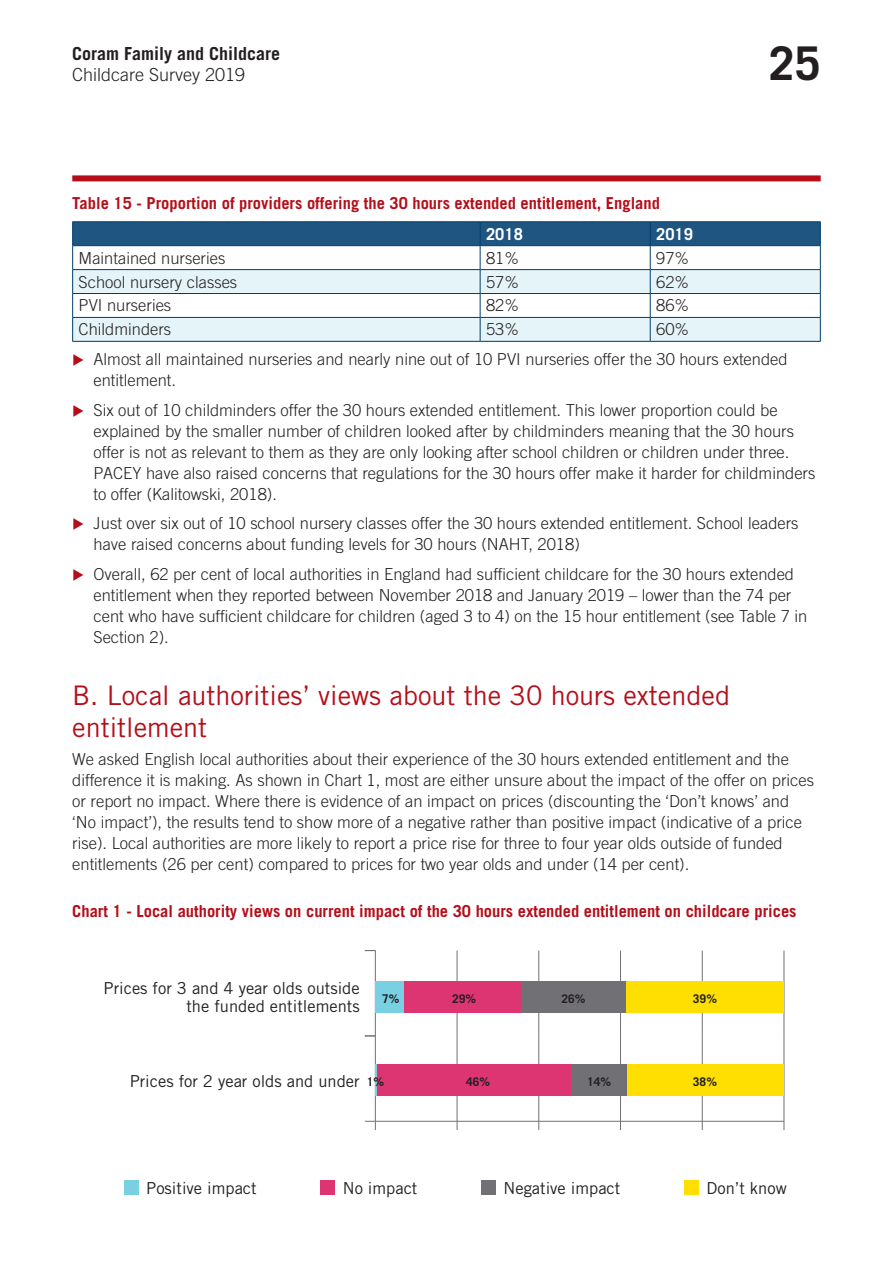
<style>
.page{position:relative;width:893px;height:1263px;background:#fff}
.page>*{position:absolute;margin:0;border:0;box-sizing:border-box;transform-origin:0 0}
.t1{font:700 46.5px "Trade Gothic LT Std";color:#231f20}
.Headings{font:27px/32.4px "Trade Gothic LT Std";color:#b50e1a}
.t2{font:700 18px "Trade Gothic LT Std";color:#231f20}
.t3{font:300 18px "Trade Gothic LT Std";color:#231f20}
.Body_copy{font:300 16.5px/21px "Trade Gothic LT Std";color:#231f20}
.Table_headings{font:700 16.5px "Trade Gothic LT Std";color:#b50e1a}
.t4{font:16.5px/18px "Trade Gothic LT Std";color:#231f20;text-align:right}
.Body_copy-2{font:700 16.5px "Trade Gothic LT Std";color:#fff}
.t5{font:700 12px "Trade Gothic LT Std";color:#231f20}
.s1{font-family:"Sharp Sans No 1";font-weight:400;font-size:13.5px;color:#b50e1a}
.s2{font-weight:700;font-size:12px}
</style>
<div class="page">
<div style="left:72px;top:175px;width:749px;height:6px;background:#b50e1a"></div>
<hr style="left:72px;top:221px;width:408px;height:1px;background:#003d6a">
<hr style="left:480px;top:221px;width:170px;height:1px;background:#003d6a">
<hr style="left:650px;top:221px;width:171px;height:1px;background:#003d6a">
<hr style="left:72px;top:341px;width:408px;height:1px;background:#003d6a">
<hr style="left:480px;top:341px;width:170px;height:1px;background:#003d6a">
<svg style="left:72px;top:222px;width:749px;height:119px"></svg>
<hr style="left:650px;top:341px;width:171px;height:1px;background:#003d6a">
<hr style="left:375px;top:1121px;width:409px;height:1px;background:#717074">
<hr style="left:375px;top:1036px;width:1px;height:85px;background:#717074">
<hr style="left:457px;top:1036px;width:1px;height:85px;background:#717074">
<hr style="left:538px;top:1036px;width:1px;height:85px;background:#717074">
<hr style="left:620px;top:1036px;width:1px;height:85px;background:#717074">
<hr style="left:702px;top:1036px;width:1px;height:85px;background:#717074">
<hr style="left:784px;top:1036px;width:1px;height:85px;background:#717074">
<hr style="left:375px;top:950px;width:1px;height:86px;background:#717074">
<hr style="left:457px;top:950px;width:1px;height:86px;background:#717074">
<hr style="left:538px;top:950px;width:1px;height:86px;background:#717074">
<hr style="left:620px;top:950px;width:1px;height:86px;background:#717074">
<hr style="left:702px;top:950px;width:1px;height:86px;background:#717074">
<hr style="left:784px;top:950px;width:1px;height:86px;background:#717074">
<svg style="left:365px;top:1121px;width:11px;height:9px"></svg>
<div style="left:375px;top:981px;width:29px;height:32px;background:#78d0e2"></div>
<div style="left:404px;top:981px;width:117px;height:32px;background:#dd3472"></div>
<div style="left:521px;top:981px;width:105px;height:32px;background:#717074"></div>
<div style="left:626px;top:981px;width:158px;height:32px;background:#ffdf01"></div>
<hr style="left:375px;top:1064px;width:3px;height:32px;background:#78d0e2">
<div style="left:378px;top:1064px;width:193px;height:32px;background:#dd3472"></div>
<div style="left:571px;top:1064px;width:56px;height:32px;background:#717074"></div>
<div style="left:627px;top:1064px;width:157px;height:32px;background:#ffdf01"></div>
<div style="left:124px;top:1180px;width:15px;height:14px;background:#78d0e2"></div>
<div style="left:321px;top:1180px;width:14px;height:14px;background:#dd3472"></div>
<div style="left:481px;top:1180px;width:15px;height:14px;background:#717074"></div>
<div style="left:684px;top:1180px;width:15px;height:14px;background:#ffdf01"></div>
<p class="t2" style="left:72px;top:42px;width:210px">Coram Family and Childcare</p>
<p class="t3" style="left:72px;top:64px;width:175px">Childcare Survey 2019</p>
<h1 class="t1" style="left:769px;top:35px;width:53px">25</h1>
<p class="Table_headings" style="left:72px;top:193px;width:589px">Table 15 - Proportion of providers offering the 30 hours extended entitlement, England</p>
<p class="Body_copy-2" style="left:486px;top:224px;width:38px">2018</p>
<p class="Body_copy-2" style="left:656px;top:224px;width:38px">2019</p>
<p class="Body_copy" style="left:79px;top:247px;width:148px">Maintained nurseries</p>
<p class="Body_copy" style="left:486px;top:247px;width:35px">81%</p>
<p class="Body_copy" style="left:656px;top:247px;width:35px">97%</p>
<p class="Body_copy" style="left:79px;top:271px;width:160px">School nursery classes</p>
<p class="Body_copy" style="left:486px;top:271px;width:35px">57%</p>
<p class="Body_copy" style="left:656px;top:271px;width:35px">62%</p>
<p class="Body_copy" style="left:79px;top:295px;width:94px">PVI nurseries</p>
<p class="Body_copy" style="left:486px;top:295px;width:35px">82%</p>
<p class="Body_copy" style="left:656px;top:295px;width:35px">86%</p>
<p class="Body_copy" style="left:79px;top:319px;width:94px">Childminders</p>
<p class="Body_copy" style="left:486px;top:319px;width:35px">53%</p>
<p class="Body_copy" style="left:656px;top:319px;width:35px">60%</p>
<p class="Body_copy" style="left:94px;top:349px;width:696px;text-indent:-21px"><span class="s1">►</span> Almost all maintained nurseries and nearly nine out of 10 PVI nurseries offer the 30 hours extended entitlement.</p>
<p class="Body_copy" style="left:94px;top:399px;width:723px;text-indent:-21px"><span class="s1">►</span> Six out of 10 childminders offer the 30 hours extended entitlement. This lower proportion could be explained by the smaller number of children looked after by childminders meaning that the 30 hours offer is not as relevant to them as they are only looking after school children or children under three.<br>PACEY have also raised concerns that regulations for the 30 hours offer make it harder for childminders to offer (Kalitowski, 2018).</p>
<p class="Body_copy" style="left:94px;top:513px;width:706px;text-indent:-21px"><span class="s1">►</span> Just over six out of 10 school nursery classes offer the 30 hours extended entitlement. School leaders have raised concerns about funding levels for 30 hours (NAHT, 2018)</p>
<p class="Body_copy" style="left:94px;top:563px;width:715px;text-indent:-21px"><span class="s1">►</span> Overall, 62 per cent of local authorities in England had sufficient childcare for the 30 hours extended entitlement when they reported between November 2018 and January 2019 – lower than the 74 per cent who have sufficient childcare for children (aged 3 to 4) on the 15 hour entitlement (see Table 7 in Section 2).</p>
<p class="Headings" style="left:72px;top:679px;width:659px">B. Local authorities’ views about the 30 hours extended entitlement</p>
<p class="Body_copy" style="left:72px;top:748px;width:743px">We asked English local authorities about their experience of the 30 hours extended entitlement and the difference it is making. As shown in Chart 1, most are either unsure about the impact of the offer on prices or report no impact. Where there is evidence of an impact on prices (discounting the ‘Don’t knows’ and ‘No impact’), the results tend to show more of a negative rather than positive impact (indicative of a price rise). Local authorities are more likely to report a price rise for three to four year olds outside of funded entitlements (26 per cent) compared to prices for two year olds and under (14 per cent).</p>
<p class="Table_headings" style="left:72px;top:901px;width:726px">Chart 1 - Local authority views on current impact of the 30 hours extended entitlement on childcare prices</p>
<p class="t4" style="left:104px;top:979px;width:258px">Prices for 3 and 4 year olds outside the funded entitlements</p>
<p class="t5" style="left:382px;top:991px;width:19px">7%</p>
<p class="t5" style="left:452px;top:991px;width:26px">29%</p>
<p class="t5" style="left:562px;top:991px;width:26px">26%</p>
<p class="t5" style="left:693px;top:991px;width:26px">39%</p>
<p class="t4" style="left:130px;top:1072px;width:256px">Prices for 2 year olds and under <span class="s2">1%</span></p>
<p class="t5" style="left:466px;top:1074px;width:26px">46%</p>
<p class="t5" style="left:587px;top:1074px;width:26px">14%</p>
<p class="t5" style="left:693px;top:1074px;width:26px">38%</p>
<p class="t4" style="left:146px;top:1178px;width:112px">Positive impact</p>
<p class="t4" style="left:343px;top:1178px;width:76px">No impact</p>
<p class="t4" style="left:503px;top:1178px;width:118px">Negative impact</p>
<p class="t4" style="left:706px;top:1178px;width:82px">Don’t know</p>
</div>
